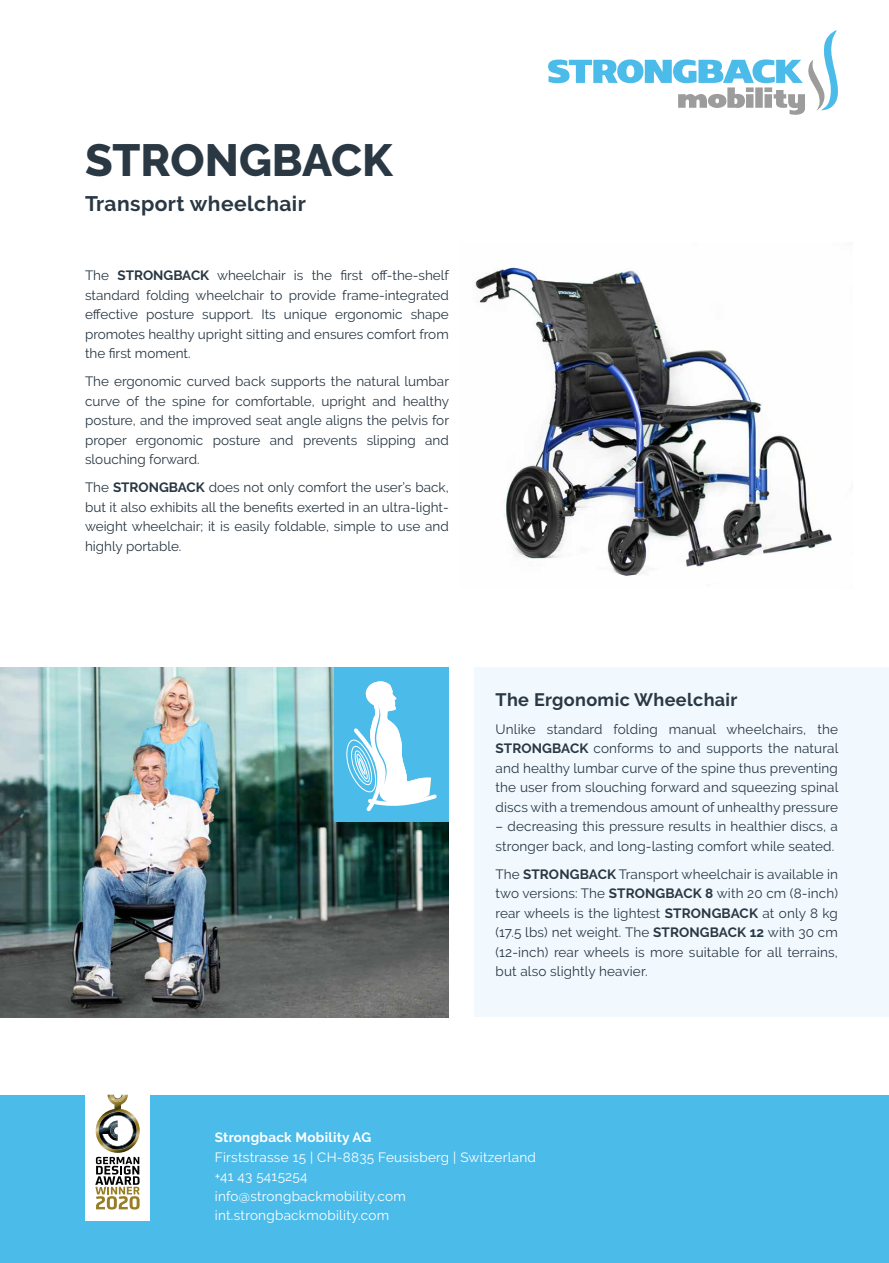
<style>
.page{position:relative;width:889px;height:1263px;background:#fff}
.page>*{position:absolute;margin:0;border:0;box-sizing:border-box;transform-origin:0 0}
.t1{font:800 45px "Raleway";color:#2a3844}
.t2{font:700 21px "Raleway";letter-spacing:.02em;color:#2a3844}
.t3{font:700 18px "Raleway";letter-spacing:.02em;color:#2a3844}
.t4{font:13.5px/19.5px "Raleway";letter-spacing:.005em;color:#2a3844;text-align:justify}
.t5{font:13.5px/19.5px "Raleway";letter-spacing:.02em;color:#fff}
.t6{font:700 13.5px "Raleway";letter-spacing:.02em;color:#fff}
.s1{font-weight:700}
</style>
<div class="page">
<svg style="left:548px;top:30px;width:290px;height:85px"></svg>
<img style="left:475px;top:267px;width:357px;height:309px">
<div style="left:0;top:1095px;width:889px;height:168px;background:#4bbbea"></div>
<div style="left:85px;top:1091px;width:65px;height:129px;background:#fff"></div>
<svg style="left:110px;top:1095px;width:15px;height:7px"></svg>
<svg style="left:99px;top:1112px;width:38px;height:38px"></svg>
<svg style="left:95px;top:1157px;width:45px;height:52px"></svg>
<img style="left:0;top:668px;width:449px;height:349px">
<div style="left:474px;top:668px;width:415px;height:349px;background:#f1f9fe"></div>
<div style="left:334px;top:668px;width:115px;height:153px;background:#4bbbea"></div>
<svg style="left:346px;top:681px;width:91px;height:130px"></svg>
<h1 class="t1" style="left:85px;top:135px;width:309px">STRONGBACK</h1>
<h2 class="t2" style="left:85px;top:192px;width:222px">Transport wheelchair</h2>
<p class="t4" style="left:85px;top:266px;width:365px">The <span class="s1">STRONGBACK</span> wheelchair is the first off-the-shelf standard folding wheelchair to provide frame-integrated effective posture support. Its unique ergonomic shape promotes healthy upright sitting and ensures comfort from the first moment.</p>
<p class="t4" style="left:85px;top:372px;width:365px">The ergonomic curved back supports the natural lumbar curve of the spine for comfortable, upright and healthy posture, and the improved seat angle aligns the pelvis for proper ergonomic posture and prevents slipping and slouching forward.</p>
<p class="t4" style="left:85px;top:478px;width:365px">The <span class="s1">STRONGBACK</span> does not only comfort the user’s back, but it also exhibits all the benefits exerted in an ultra-light&shy;weight wheelchair; it is easily foldable, simple to use and highly portable.</p>
<h3 class="t3" style="left:495px;top:689px;width:243px">The Ergonomic Wheelchair</h3>
<p class="t4" style="left:495px;top:719px;width:344px">Unlike standard folding manual wheelchairs, the <span class="s1">STRONGBACK</span> conforms to and supports the natural and healthy lumbar curve of the spine thus preventing the user from slouching forward and squeezing spinal discs with a tremendous amount of unhealthy pressure</p>
<p class="t4" style="left:495px;top:817px;width:344px">– decreasing this pressure results in healthier discs, a stronger back, and long-lasting comfort while seated.</p>
<p class="t4" style="left:495px;top:864px;width:344px">The <span class="s1">STRONGBACK</span> Transport wheelchair is available in two versions: The <span class="s1">STRONGBACK 8</span> with 20 cm (8-inch) rear wheels is the lightest <span class="s1">STRONGBACK</span> at only 8 kg (17.5 lbs) net weight. The <span class="s1">STRONGBACK 12</span> with 30 cm (12-inch) rear wheels is more suitable for all terrains, but also slightly heavier.</p>
<p class="t6" style="left:215px;top:1130px;width:158px">Strongback Mobility AG</p>
<p class="t5" style="left:215px;top:1147px;width:322px">Firststrasse 15 | CH-8835 Feusisberg | Switzerland +41 43 5415254<br>info@strongbackmobility.com int.strongbackmobility.com</p>
<p class="t5" style="left:314px;top:1147px;width:238px">| CH- 835 Feusisberg | Switzerland</p>
</div>
